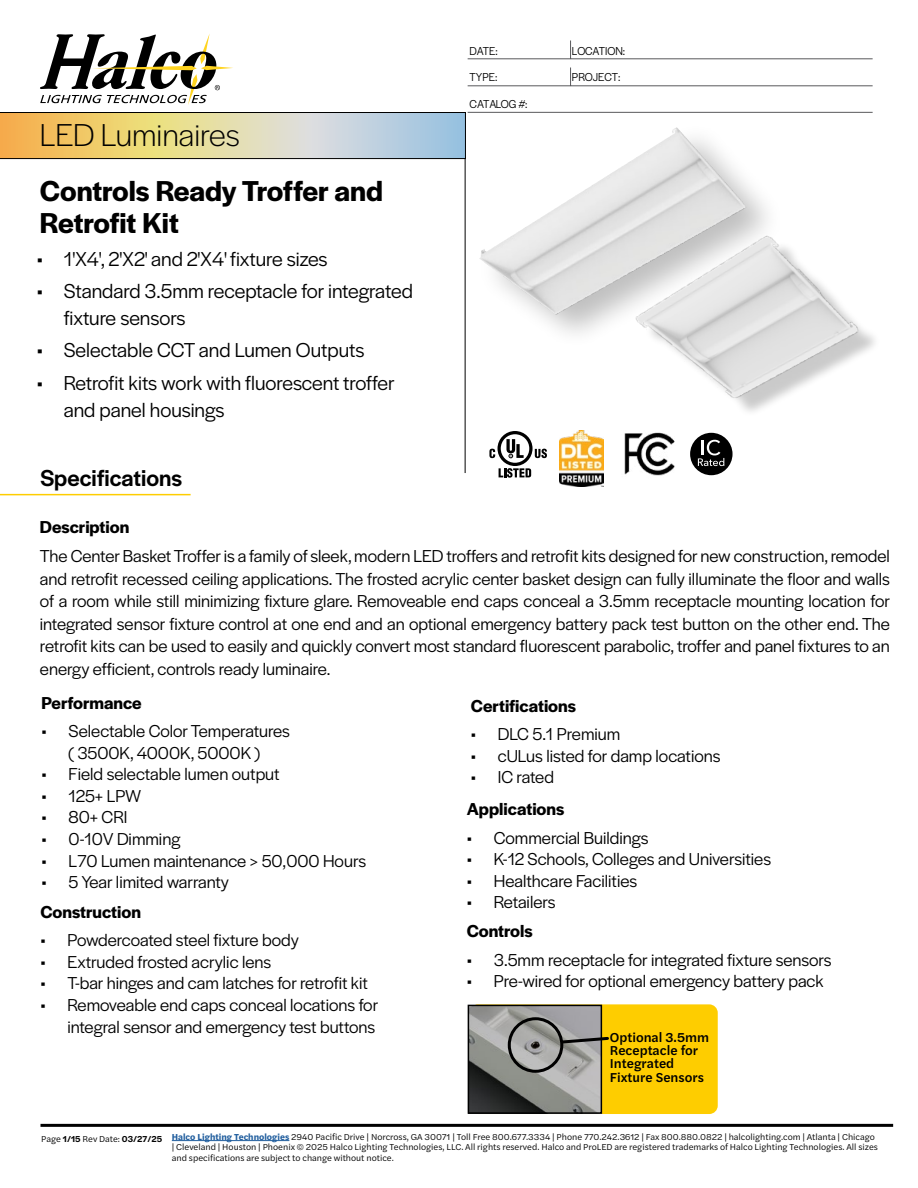
<style>
.page{position:relative;width:918px;height:1188px;background:#fff}
.page>*{position:absolute;margin:0;border:0;box-sizing:border-box;transform-origin:0 0}
.t1{font:300 33px "Halyard Display";color:#000}
.t2{font:600 30px/31.5px "Halyard Display";color:#000}
.t3{font:500 24px "Halyard Display";color:#000}
.t4{font:21px/27px "Halyard Display";color:#000}
.t5{font:18px/22.5px "Halyard Display";color:#000;text-align:justify}
.t6{font:600 18px "Halyard Display";color:#000}
.t7{font:500 13.5px/13.2px "Halyard Text";color:#000}
.t8{font:12px "Halyard Display";color:#000;scale:.95 1}
.t9{font:12px "Halyard Display";letter-spacing:-.02em;color:#000;scale:.95 1}
.t10{font:9px/10.8px "Halyard Text";color:#000}
.s1{font-weight:600}
.s2{font-family:"Halyard Text VF";color:#215e9e}
</style>
<div class="page">
<div style="left:470px;top:1004px;width:248px;height:110px;background:#fecd00;border-radius:8px"></div>
<hr style="left:465px;top:121px;width:1px;height:352px;background:#000">
<svg style="left:0;top:112px;width:466px;height:47px;background:#d0c89f"></svg>
<svg style="left:40px;top:34px;width:193px;height:71px"></svg>
<hr style="left:0;top:494px;width:191px;height:1px;background:#fecd00">
<hr style="left:172px;top:1140px;width:117px;height:1px;background:#215e9e">
<hr style="left:40px;top:1124px;width:853px;height:3px;background:#000">
<hr style="left:468px;top:59px;width:405px;height:1px;background:#59595c">
<svg style="left:570px;top:41px;width:1px;height:18px"></svg>
<hr style="left:468px;top:86px;width:405px;height:1px;background:#59595c">
<svg style="left:570px;top:68px;width:1px;height:18px"></svg>
<hr style="left:468px;top:112px;width:405px;height:1px;background:#59595c">
<svg style="left:499px;top:468px;width:32px;height:10px"></svg>
<svg style="left:535px;top:449px;width:12px;height:9px"></svg>
<svg style="left:498px;top:431px;width:35px;height:35px"></svg>
<div style="left:501px;top:434px;width:28px;height:29px;background:#fff;border-radius:50%"></div>
<svg style="left:506px;top:439px;width:18px;height:19px"></svg>
<svg style="left:489px;top:449px;width:6px;height:9px"></svg>
<div style="left:690px;top:433px;width:43px;height:42px;background:#000;border-radius:50%"></div>
<svg style="left:698px;top:440px;width:26px;height:26px"></svg>
<img style="left:559px;top:430px;width:44px;height:57px">
<img style="left:624px;top:432px;width:51px;height:44px">
<div style="left:476px;top:120px;width:310px;height:230px;background:#000;opacity:.25"></div>
<img style="left:479px;top:127px;width:268px;height:188px">
<img style="left:471px;top:1008px;width:128px;height:103px">
<div style="left:468px;top:1005px;width:134px;height:109px;border:2px solid #000"></div>
<div style="left:508px;top:1017px;width:55px;height:56px;border:3px solid #000;border-radius:50%"></div>
<img style="left:620px;top:204px;width:252px;height:208px">
<svg style="left:559px;top:1035px;width:50px;height:10px"></svg>
<p class="t1" style="left:40px;top:112px;width:201px">LED Luminaires</p>
<p class="t2" style="left:40px;top:174px;width:345px">Controls Ready Troffer and<br>Retrofit Kit</p>
<p class="t4" style="left:37px;top:244px;width:292px">• 1'X4', 2'X2' and 2'X4' fixture sizes</p>
<p class="t4" style="left:64px;top:276px;width:351px;text-indent:-27px">• Standard 3.5mm receptacle for integrated fixture sensors</p>
<p class="t4" style="left:37px;top:336px;width:329px">• Selectable CCT and Lumen Outputs</p>
<p class="t4" style="left:64px;top:368px;width:333px;text-indent:-27px">• Retrofit kits work with fluorescent troffer and panel housings</p>
<p class="t8" style="left:470px;top:42px;width:31px">DATE:</p>
<p class="t8" style="left:572px;top:42px;width:58px">LOCATION:</p>
<p class="t8" style="left:470px;top:69px;width:31px">TYPE:</p>
<p class="t8" style="left:572px;top:69px;width:53px">PROJECT:</p>
<p class="t9" style="left:470px;top:95px;width:63px">CATALOG #:</p>
<p class="t3" style="left:40px;top:461px;width:143px">Specifications</p>
<p class="t6" style="left:40px;top:514px;width:91px">Description</p>
<p class="t5" style="left:40px;top:544px;width:852px">The Center Basket Troffer is a family of sleek, modern LED troffers and retrofit kits designed for new construction, remodel and retrofit recessed ceiling applications. The frosted acrylic center basket design can fully illuminate the floor and walls of a room while still minimizing fixture glare. Removeable end caps conceal a 3.5mm receptacle mounting location for integrated sensor fixture control at one end and an optional emergency battery pack test button on the other end. The retrofit kits can be used to easily and quickly convert most standard fluorescent parabolic, troffer and panel fixtures to an energy efficient, controls ready luminaire.</p>
<p class="t6" style="left:42px;top:690px;width:102px">Performance</p>
<p class="t5" style="left:42px;top:719px;width:250px;line-height:21.6px;text-align:center">• Selectable Color Temperatures ( 3500K, 4000K, 5000K )</p>
<p class="t5" style="left:42px;top:762px;width:240px">• Field selectable lumen output</p>
<p class="t5" style="left:42px;top:784px;width:102px">• 125+ LPW</p>
<p class="t5" style="left:42px;top:805px;width:87px">• 80+ CRI</p>
<p class="t5" style="left:42px;top:827px;width:140px">• 0-10V Dimming</p>
<p class="t5" style="left:42px;top:848px;width:326px">• L70 Lumen maintenance &gt; 50,000 Hours</p>
<p class="t5" style="left:42px;top:870px;width:189px">• 5 Year limited warranty</p>
<p class="t6" style="left:40px;top:899px;width:102px">Construction</p>
<p class="t5" style="left:40px;top:928px;width:260px">• Powdercoated steel fixture body</p>
<p class="t5" style="left:40px;top:950px;width:232px">• Extruded frosted acrylic lens</p>
<p class="t5" style="left:40px;top:971px;width:329px">• T-bar hinges and cam latches for retrofit kit</p>
<p class="t5" style="left:40px;top:993px;width:339px;line-height:21.6px;text-align:right">• Removeable end caps conceal locations for integral sensor and emergency test buttons</p>
<p class="t6" style="left:471px;top:693px;width:107px">Certifications</p>
<p class="t5" style="left:471px;top:722px;width:151px">• DLC 5.1 Premium</p>
<p class="t5" style="left:471px;top:743px;width:251px">• cULus listed for damp locations</p>
<p class="t5" style="left:471px;top:765px;width:85px">• IC rated</p>
<p class="t6" style="left:467px;top:796px;width:99px">Applications</p>
<p class="t5" style="left:467px;top:825px;width:183px">• Commercial Buildings</p>
<p class="t5" style="left:467px;top:847px;width:306px">• K-12 Schools, Colleges and Universities</p>
<p class="t5" style="left:467px;top:869px;width:172px">• Healthcare Facilities</p>
<p class="t5" style="left:467px;top:890px;width:90px">• Retailers</p>
<p class="t6" style="left:467px;top:918px;width:67px">Controls</p>
<p class="t5" style="left:467px;top:947px;width:366px">• 3.5mm receptacle for integrated fixture sensors</p>
<p class="t5" style="left:467px;top:969px;width:358px">• Pre-wired for optional emergency battery pack</p>
<p class="t7" style="left:610px;top:1030px;width:101px">Optional 3.5mm<br>Receptacle for<br>Integrated<br>Fixture Sensors</p>
<p class="t10" style="left:41px;top:1133px;width:122px">Page <span class="s1">1/15</span> Rev Date: <span class="s1">03/27/25</span></p>
<p class="t10" style="left:172px;top:1131px;width:708px"><span class="s2">Halco Lighting Technologies</span> 2940 Pacific Drive | Norcross, GA 30071 | Toll Free 800.677.3334 | Phone 770.242.3612 | Fax 800.880.0822 | halcolighting.com | Atlanta | Chicago | Cleveland | Houston | Phoenix © 2025 Halco Lighting Technologies, LLC. All rights reserved. Halco and ProLED are registered trademarks of Halco Lighting Technologies. All sizes and specifications are subject to change without notice.</p>
</div>
